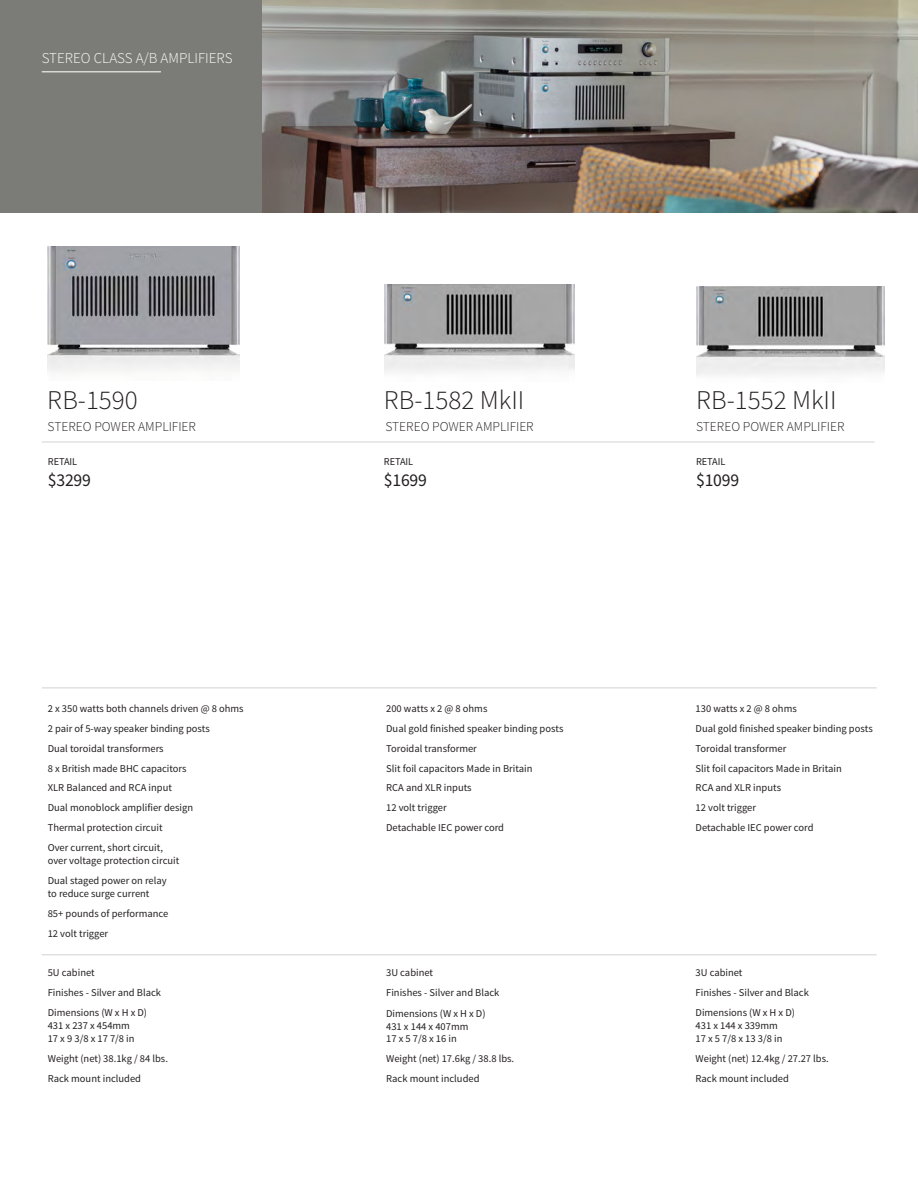
<style>
.page{position:relative;width:918px;height:1188px;background:#fff}
.page>*{position:absolute;margin:0;border:0;box-sizing:border-box;transform-origin:0 0}
.t1{font:300 27px "Source Sans Pro";color:#231f20}
.t2{font:18px "Source Sans Pro";letter-spacing:-.01em;color:#231f20}
.t3{font:300 15px "Source Sans Pro";color:#fff}
.t4{font:300 13.5px "Source Sans Pro";color:#231f20}
.t5{font:10.5px/13.2px "Source Sans Pro";color:#231f20}
</style>
<div class="page">
<div style="left:0;top:0;width:272px;height:213px;background:#7b7b78"></div>
<img style="left:696px;top:287px;width:189px;height:88px">
<hr style="left:42px;top:71px;width:119px;height:1px;background:#fff">
<hr style="left:42px;top:688px;width:835px;height:1px;background:#d1d2d4">
<hr style="left:42px;top:954px;width:835px;height:1px;background:#d1d2d4">
<img style="left:262px;top:0;width:656px;height:213px">
<hr style="left:42px;top:442px;width:832px;height:1px;background:#d1d2d4">
<img style="left:48px;top:246px;width:192px;height:126px">
<img style="left:384px;top:285px;width:190px;height:88px">
<p class="t3" style="left:42px;top:49px;width:192px">STEREO CLASS A/B AMPLIFIERS</p>
<p class="t1" style="left:47px;top:384px;width:92px">RB-1590</p>
<p class="t1" style="left:384px;top:384px;width:142px">RB-1582 MkII</p>
<p class="t1" style="left:696px;top:384px;width:142px">RB-1552 MkII</p>
<p class="t4" style="left:48px;top:418px;width:150px">STEREO POWER AMPLIFIER</p>
<p class="t4" style="left:696px;top:418px;width:150px">STEREO POWER AMPLIFIER</p>
<p class="t4" style="left:385px;top:418px;width:150px">STEREO POWER AMPLIFIER</p>
<p class="t5" style="left:48px;top:455px;width:31px">RETAIL</p>
<p class="t2" style="left:48px;top:469px;width:45px">$3299</p>
<p class="t5" style="left:48px;top:702px;width:197px">2 x 350 watts both channels driven @ 8 ohms</p>
<p class="t5" style="left:48px;top:722px;width:164px">2 pair of 5-way speaker binding posts</p>
<p class="t5" style="left:48px;top:742px;width:117px">Dual toroidal transformers</p>
<p class="t5" style="left:48px;top:762px;width:140px">8 x British made BHC capacitors</p>
<p class="t5" style="left:48px;top:781px;width:126px">XLR Balanced and RCA input</p>
<p class="t5" style="left:48px;top:801px;width:147px">Dual monoblock amplifier design</p>
<p class="t5" style="left:48px;top:821px;width:116px">Thermal protection circuit</p>
<p class="t5" style="left:48px;top:841px;width:133px">Over current, short circuit, over voltage protection circuit</p>
<p class="t5" style="left:48px;top:874px;width:120px">Dual staged power on relay to reduce surge current</p>
<p class="t5" style="left:48px;top:907px;width:122px">85+ pounds of performance</p>
<p class="t5" style="left:48px;top:927px;width:62px">12 volt trigger</p>
<p class="t5" style="left:48px;top:966px;width:48px">5U cabinet</p>
<p class="t5" style="left:48px;top:986px;width:115px">Finishes - Silver and Black</p>
<p class="t5" style="left:48px;top:1006px;width:101px">Dimensions (W x H x D)<br>431 x 237 x 454mm<br>17 x 9 3/8 x 17 7/8 in</p>
<p class="t5" style="left:48px;top:1052px;width:122px">Weight (net) 38.1kg / 84 lbs.</p>
<p class="t5" style="left:48px;top:1072px;width:95px">Rack mount included</p>
<p class="t5" style="left:384px;top:455px;width:31px">RETAIL</p>
<p class="t2" style="left:384px;top:469px;width:45px">$1699</p>
<p class="t5" style="left:386px;top:702px;width:103px">200 watts x 2 @ 8 ohms</p>
<p class="t5" style="left:386px;top:722px;width:179px">Dual gold finished speaker binding posts</p>
<p class="t5" style="left:386px;top:742px;width:92px">Toroidal transformer</p>
<p class="t5" style="left:386px;top:762px;width:148px">Slit foil capacitors Made in Britain</p>
<p class="t5" style="left:386px;top:781px;width:87px">RCA and XLR inputs</p>
<p class="t5" style="left:386px;top:801px;width:62px">12 volt trigger</p>
<p class="t5" style="left:386px;top:821px;width:119px">Detachable IEC power cord</p>
<p class="t5" style="left:386px;top:967px;width:48px">3U cabinet</p>
<p class="t5" style="left:386px;top:986px;width:115px">Finishes - Silver and Black</p>
<p class="t5" style="left:386px;top:1008px;width:101px;line-height:12.6px">Dimensions (W x H x D)<br>431 x 144 x 407mm<br>17 x 5 7/8 x 16 in</p>
<p class="t5" style="left:386px;top:1052px;width:130px">Weight (net) 17.6kg / 38.8 lbs.</p>
<p class="t5" style="left:386px;top:1072px;width:95px">Rack mount included</p>
<p class="t5" style="left:696px;top:455px;width:31px">RETAIL</p>
<p class="t2" style="left:696px;top:469px;width:45px">$1099</p>
<p class="t5" style="left:696px;top:702px;width:103px">130 watts x 2 @ 8 ohms</p>
<p class="t5" style="left:696px;top:722px;width:179px">Dual gold finished speaker binding posts</p>
<p class="t5" style="left:696px;top:742px;width:92px">Toroidal transformer</p>
<p class="t5" style="left:696px;top:762px;width:148px">Slit foil capacitors Made in Britain</p>
<p class="t5" style="left:696px;top:781px;width:87px">RCA and XLR inputs</p>
<p class="t5" style="left:696px;top:801px;width:62px">12 volt trigger</p>
<p class="t5" style="left:696px;top:821px;width:119px">Detachable IEC power cord</p>
<p class="t5" style="left:696px;top:967px;width:48px">3U cabinet</p>
<p class="t5" style="left:696px;top:986px;width:115px">Finishes - Silver and Black</p>
<p class="t5" style="left:696px;top:1006px;width:101px">Dimensions (W x H x D)<br>431 x 144 x 339mm<br>17 x 5 7/8 x 13 3/8 in</p>
<p class="t5" style="left:696px;top:1052px;width:135px">Weight (net) 12.4kg / 27.27 lbs.</p>
<p class="t5" style="left:696px;top:1072px;width:95px">Rack mount included</p>
</div>
